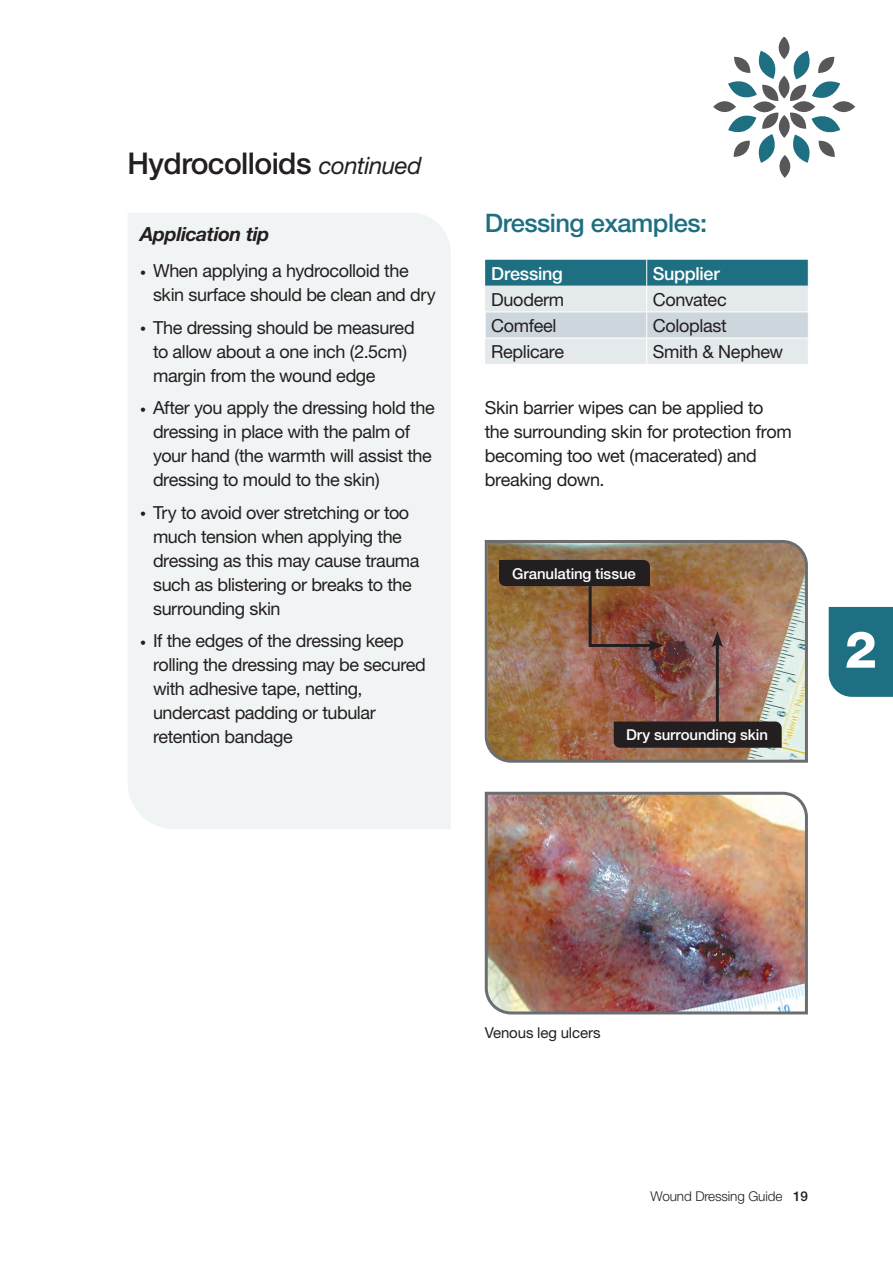
<style>
.page{position:relative;width:893px;height:1263px;background:#fff}
.page>*{position:absolute;margin:0;border:0;box-sizing:border-box;transform-origin:0 0}
.t1{font:800 51px "Helvetica Neue";color:#fff}
.t2{font:500 30px "Helvetica Neue";letter-spacing:-.02em;color:#231f20}
.t3{font:500 25.5px "Helvetica Neue";letter-spacing:-.02em;color:#1e6f81}
.t4{font:italic 700 19.5px "Helvetica Neue";letter-spacing:-.02em;color:#231f20}
.t5{font:18px/24px "Helvetica Neue";letter-spacing:-.025em;color:#231f20}
.t6{font:500 18px "Helvetica Neue";letter-spacing:-.015em;color:#fff}
.t7{font:500 15px "Helvetica Neue";letter-spacing:-.01em;color:#fff}
.t8{font:15px "Helvetica Neue";letter-spacing:-.01em;color:#231f20}
.t9{font:300 13.5px "Helvetica Neue";letter-spacing:-.01em;color:#231f20}
.s1{font-weight:400;font-style:italic;font-size:24px}
.s2{font-size:12px}
.s3{font-weight:500}
</style>
<div class="page">
<svg style="left:713px;top:37px;width:142px;height:141px"></svg>
<div style="left:829px;top:607px;width:64px;height:90px;background:#1e6f81"></div>
<div style="left:128px;top:213px;width:323px;height:616px;background:#f1f4f5"></div>
<svg style="left:485px;top:260px;width:324px;height:104px;background:#adc6ce"></svg>
<hr style="left:485px;top:338px;width:162px;height:1px;background:#fff">
<hr style="left:647px;top:338px;width:162px;height:1px;background:#fff">
<img style="left:484px;top:791px;width:324px;height:224px">
<img style="left:484px;top:540px;width:324px;height:223px">
<svg style="left:499px;top:560px;width:165px;height:91px;background:#724e36"></svg>
<hr style="left:716px;top:642px;width:3px;height:85px;background:#231f20">
<svg style="left:711px;top:631px;width:12px;height:17px"></svg>
<svg style="left:614px;top:721px;width:168px;height:27px;background:#272222"></svg>
<h2 class="t2" style="left:128px;top:146px;width:296px">Hydrocolloids <span class="s1">continued</span></h2>
<p class="t4" style="left:140px;top:222px;width:131px">Application tip</p>
<p class="t5" style="left:153px;top:259px;width:284px;text-indent:-13px"><span class="s2">•</span> When applying a hydrocolloid the skin surface should be clean and dry</p>
<p class="t5" style="left:153px;top:315px;width:263px;text-indent:-13px"><span class="s2">•</span> The dressing should be measured to allow about a one inch (2.5cm) margin from the wound edge</p>
<p class="t5" style="left:153px;top:396px;width:283px;text-indent:-13px"><span class="s2">•</span> After you apply the dressing hold the dressing in place with the palm of your hand (the warmth will assist the dressing to mould to the skin)</p>
<p class="t5" style="left:153px;top:500px;width:268px;text-indent:-13px"><span class="s2">•</span> Try to avoid over stretching or too much tension when applying the dressing as this may cause trauma such as blistering or breaks to the surrounding skin</p>
<p class="t5" style="left:153px;top:629px;width:274px;text-indent:-13px"><span class="s2">•</span> If the edges of the dressing keep rolling the dressing may be secured with adhesive tape, netting, undercast padding or tubular retention bandage</p>
<h3 class="t3" style="left:485px;top:208px;width:224px">Dressing examples:</h3>
<p class="t6" style="left:491px;top:263px;width:73px">Dressing</p>
<p class="t6" style="left:653px;top:263px;width:69px">Supplier</p>
<p class="t5" style="left:491px;top:287px;width:75px">Duoderm</p>
<p class="t5" style="left:653px;top:287px;width:75px">Convatec</p>
<p class="t5" style="left:491px;top:313px;width:67px">Comfeel</p>
<p class="t5" style="left:653px;top:313px;width:76px">Coloplast</p>
<p class="t5" style="left:491px;top:340px;width:75px">Replicare</p>
<p class="t5" style="left:653px;top:340px;width:132px">Smith &amp; Nephew</p>
<p class="t5" style="left:485px;top:395px;width:308px">Skin barrier wipes can be applied to the surrounding skin for protection from becoming too wet (macerated) and breaking down.</p>
<p class="t7" style="left:512px;top:565px;width:125px">Granulating tissue</p>
<p class="t7" style="left:626px;top:726px;width:143px">Dry surrounding skin</p>
<h1 class="t1" style="left:845px;top:619px;width:34px">2</h1>
<p class="t8" style="left:485px;top:1023px;width:117px">Venous leg ulcers</p>
<p class="t9" style="left:651px;top:1188px;width:159px">Wound Dressing Guide <span class="s3">19</span></p>
</div>
